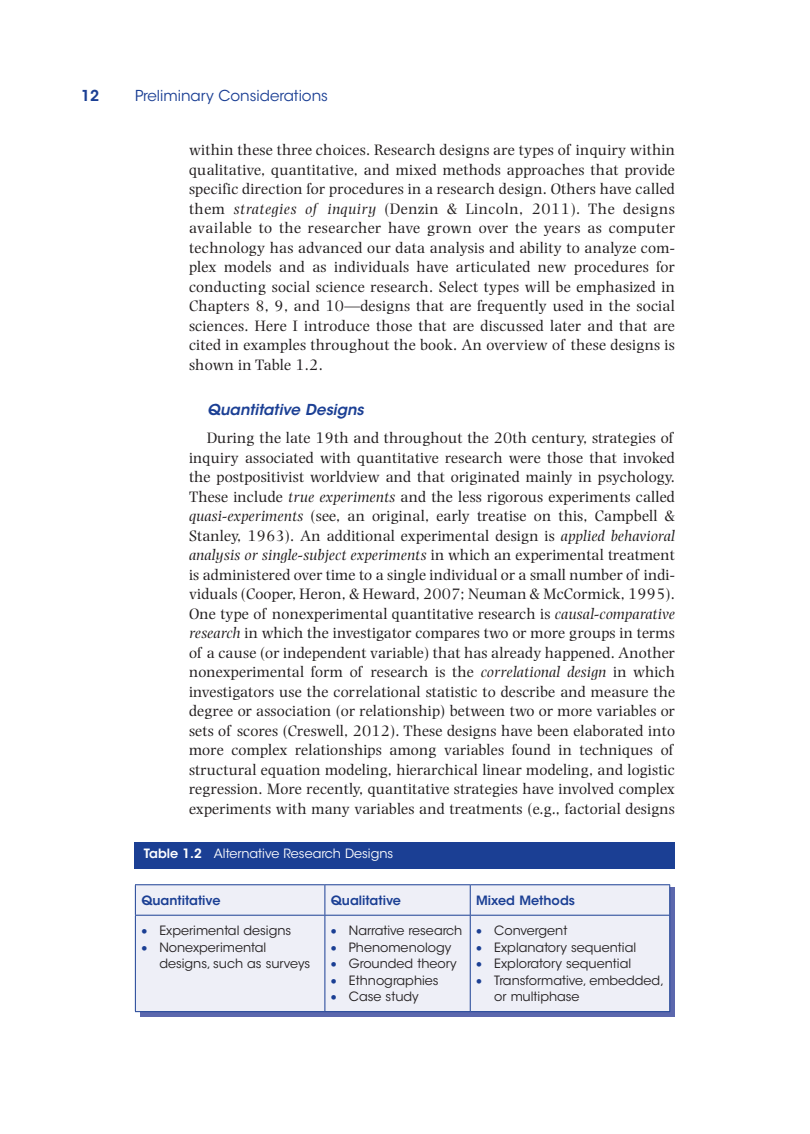
<style>
.page{position:relative;width:810px;height:1134px;background:#fff}
.page>*{position:absolute;margin:0;border:0;box-sizing:border-box;transform-origin:0 0}
.t1{font:15.75px/19.5px "Photina MT Std";letter-spacing:.01em;color:#231f20;text-align:justify}
.t2{font:15px "ITC Avant Garde Std";color:#1b3f94}
.Heading_3{font:italic 600 15px "ITC Avant Garde Std";color:#1b3f94}
.t3{font:600 15px "ITC Avant Garde Std";color:#1b3f94}
.t4{font:12.75px/16.5px "ITC Avant Garde Std";color:#231f20}
.Column_Head{font:600 12.75px "ITC Avant Garde Std";color:#1b3f94}
.Table_Caption{font:12.75px "ITC Avant Garde Std";color:#fff}
.s1{font-style:italic}
.s2{font-weight:600}
.s3{color:#1b3f94}
</style>
<div class="page">
<div style="left:140px;top:887px;width:535px;height:130px;background:#5b67ad"></div>
<div style="left:135px;top:842px;width:540px;height:27px;background:#1b3f94"></div>
<div style="left:136px;top:885px;width:533px;height:126px;background:#eeeff7"></div>
<hr style="left:135px;top:884px;width:190px;height:1px;background:#1b3f94">
<hr style="left:135px;top:885px;width:1px;height:30px;background:#1b3f94">
<hr style="left:325px;top:884px;width:145px;height:1px;background:#1b3f94">
<hr style="left:325px;top:885px;width:1px;height:30px;background:#1b3f94">
<hr style="left:470px;top:884px;width:200px;height:1px;background:#1b3f94">
<hr style="left:470px;top:885px;width:1px;height:30px;background:#1b3f94">
<hr style="left:669px;top:885px;width:1px;height:30px;background:#1b3f94">
<hr style="left:135px;top:915px;width:190px;height:1px;background:#1b3f94">
<hr style="left:135px;top:916px;width:1px;height:95px;background:#1b3f94">
<hr style="left:325px;top:915px;width:145px;height:1px;background:#1b3f94">
<hr style="left:325px;top:916px;width:1px;height:95px;background:#1b3f94">
<hr style="left:470px;top:915px;width:200px;height:1px;background:#1b3f94">
<hr style="left:470px;top:916px;width:1px;height:95px;background:#1b3f94">
<hr style="left:669px;top:916px;width:1px;height:95px;background:#1b3f94">
<hr style="left:135px;top:1011px;width:190px;height:1px;background:#1b3f94">
<hr style="left:325px;top:1011px;width:145px;height:1px;background:#1b3f94">
<hr style="left:470px;top:1011px;width:200px;height:1px;background:#1b3f94">
<p class="t3" style="left:81px;top:86px;width:20px">12</p>
<p class="t2" style="left:135px;top:87px;width:195px">Preliminary Considerations</p>
<p class="t1" style="left:189px;top:140px;width:488px">within these three choices. Research designs are types of inquiry within qualitative, quantitative, and mixed methods approaches that provide specific direction for procedures in a research design. Others have called them <span class="s1">strategies of inquiry</span> (Denzin &amp; Lincoln, 2011). The designs available to the researcher have grown over the years as computer technology has advanced our data analysis and ability to analyze com&shy;plex models and as individuals have articulated new procedures for conducting social science research. Select types will be emphasized in Chapters 8, 9, and 10—designs that are frequently used in the social sciences. Here I introduce those that are discussed later and that are cited in examples throughout the book. An overview of these designs is shown in Table 1.2.</p>
<p class="Heading_3" style="left:207px;top:400px;width:158px">Quantitative Designs</p>
<p class="t1" style="left:189px;top:428px;width:488px;text-align:left;text-indent:18px">During the late 19th and throughout the 20th century, strategies of inquiry associated with quantitative research were those that invoked the postpositivist worldview and that originated mainly in psychology.<br>These include <span class="s1">true experiments</span> and the less rigorous experiments called <span class="s1">quasi-experiments</span> (see, an original, early treatise on this, Campbell &amp; Stanley, 1963). An additional experimental design is <span class="s1">applied behavioral analysis or single-subject experiments</span> in which an experimental treatment is administered over time to a single individual or a small number of indi&shy;viduals (Cooper, Heron, &amp; Heward, 2007; Neuman &amp; McCormick, 1995).<br>One type of nonexperimental quantitative research is <span class="s1">causal-comparative research</span> in which the investigator compares two or more groups in terms of a cause (or independent variable) that has already happened. Another nonexperimental form of research is the <span class="s1">correlational design</span> in which investigators use the correlational statistic to describe and measure the degree or association (or relationship) between two or more variables or sets of scores (Creswell, 2012). These designs have been elaborated into more complex relationships among variables found in techniques of structural equation modeling, hierarchical linear modeling, and logistic regression. More recently, quantitative strategies have involved complex experiments with many variables and treatments (e.g., factorial designs</p>
<p class="Table_Caption" style="left:144px;top:846px;width:251px"><span class="s2">Table 1.2</span> Alternative Research Designs</p>
<p class="Column_Head" style="left:141px;top:892px;width:81px">Quantitative</p>
<p class="Column_Head" style="left:331px;top:892px;width:72px">Qualitative</p>
<p class="Column_Head" style="left:476px;top:892px;width:100px">Mixed Methods</p>
<p class="t4" style="left:141px;top:922px;width:151px"><span class="s3">•</span> Experimental designs</p>
<p class="t4" style="left:159px;top:939px;width:152px;text-indent:-18px"><span class="s3">•</span> Nonexperimental designs, such as surveys</p>
<p class="t4" style="left:476px;top:922px;width:93px"><span class="s3">•</span> Convergent</p>
<p class="t4" style="left:476px;top:939px;width:161px"><span class="s3">•</span> Explanatory sequential</p>
<p class="t4" style="left:476px;top:955px;width:156px"><span class="s3">•</span> Exploratory sequential</p>
<p class="t4" style="left:494px;top:972px;width:171px;text-indent:-18px"><span class="s3">•</span> Transformative, embedded, or multiphase</p>
<p class="t4" style="left:331px;top:922px;width:133px"><span class="s3">•</span> Narrative research</p>
<p class="t4" style="left:331px;top:939px;width:122px"><span class="s3">•</span> Phenomenology</p>
<p class="t4" style="left:331px;top:955px;width:127px"><span class="s3">•</span> Grounded theory</p>
<p class="t4" style="left:331px;top:972px;width:109px"><span class="s3">•</span> Ethnographies</p>
<p class="t4" style="left:331px;top:988px;width:89px"><span class="s3">•</span> Case study</p>
</div>
